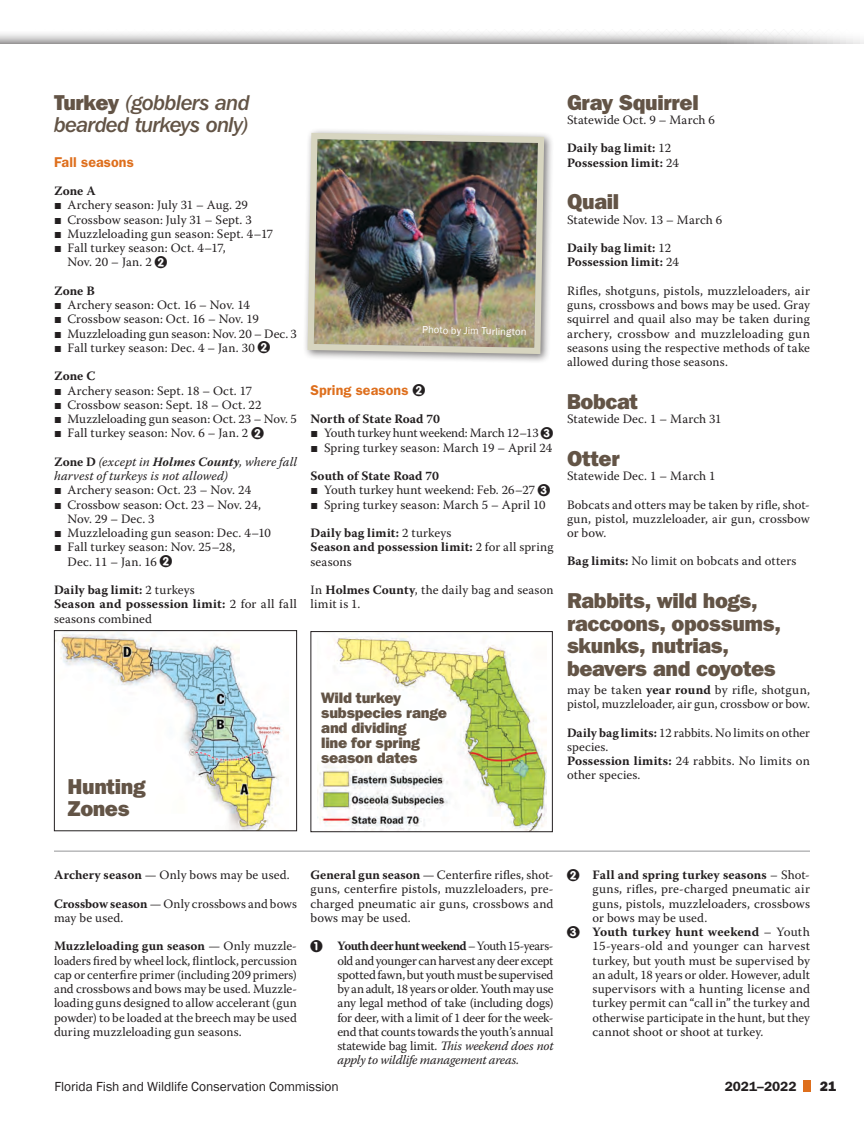
<style>
.page{position:relative;width:864px;height:1134px;background:#fff}
.page>*{position:absolute;margin:0;border:0;box-sizing:border-box;transform-origin:0 0}
.t1{font:800 21.3px/22.5px "Franklin Gothic IT Cby BT";letter-spacing:-.02em;color:#635446}
.t2{font:21.3px/22.5px "Franklin Gothic IT Cby BT Med Ital";letter-spacing:-.025em;color:#635446}
.t3{font:800 15px/15px "Franklin Gothic IT Cby BT";letter-spacing:-.015em;color:#635446}
.t4{font:600 14.25px "Franklin Gothic";letter-spacing:.005em;color:#de6f1d}
.t5{font:13.5px "Franklin Gothic";letter-spacing:-.005em;color:#231f20}
.t6{font:600 13.5px "Franklin Gothic";color:#231f20}
.t7{font:800 13.5px "Franklin Gothic IT Cby BT";color:#231f20}
.t8{font:12.75px/14.2px "Warnock Pro";letter-spacing:.01em;color:#231f20}
.t9{font:700 12.75px/14.2px "Warnock Pro";letter-spacing:.015em;color:#231f20}
.t10{font:italic 12.75px/14.2px "Warnock Pro";letter-spacing:.01em;color:#231f20}
.t11{font:12.75px "Warnock Pro";letter-spacing:-.015em;color:#231f20}
.t12{font:10.5px "Franklin Gothic";color:#fff}
.s1{font-family:"Franklin Gothic IT Cby BT";font-weight:800}
.s2{font-family:"Century"}
.s3{font-family:"Circled";font-size:15px}
.s4{font-weight:700;font-style:normal}
.s5{font-weight:700}
.s6{font-weight:400}
.s7{font-family:"Circled";font-weight:400;font-size:15px;color:#231f20}
.s8{font-style:italic}
.s9{font-family:"Circled";font-weight:400;font-size:15px}
</style>
<div class="page">
<div style="left:0;top:30px;width:864px;height:23px;background:#231f20;opacity:.9"></div>
<div style="left:0;top:45px;width:864px;height:8px;background:#fff"></div>
<hr style="left:54px;top:851px;width:756px;height:1px;background:#949698">
<img style="left:56px;top:634px;width:226px;height:195px">
<div style="left:54px;top:630px;width:243px;height:201px;border:1px solid #231f20"></div>
<img style="left:317px;top:636px;width:230px;height:194px">
<div style="left:310px;top:631px;width:243px;height:201px;border:1px solid #231f20"></div>
<div style="left:302px;top:128px;width:252px;height:236px;background:#231f20;opacity:.6"></div>
<img style="left:305px;top:130px;width:242px;height:227px">
<div style="left:803px;top:1080px;width:7px;height:11px;background:#de6f1d"></div>
<h1 class="t2" style="left:54px;top:91px;width:197px"><span class="s1">Turkey</span> (gobblers and bearded turkeys only)</h1>
<p class="t4" style="left:54px;top:153px;width:81px">Fall seasons</p>
<p class="t9" style="left:54px;top:183px;width:43px">Zone A</p>
<p class="t8" style="left:54px;top:198px;width:195px"><span class="s2">■</span> Archery season: July 31 – Aug. 29</p>
<p class="t8" style="left:54px;top:212px;width:199px"><span class="s2">■</span> Crossbow season: July 31 – Sept. 3</p>
<p class="t8" style="left:54px;top:226px;width:221px"><span class="s2">■</span> Muzzleloading gun season: Sept. 4–17</p>
<p class="t8" style="left:68px;top:240px;width:160px;text-indent:-14px"><span class="s2">■</span> Fall turkey season: Oct. 4–17,<br>Nov. 20 – Jan. 2 <span class="s3">2</span></p>
<p class="t9" style="left:54px;top:283px;width:42px">Zone B</p>
<p class="t8" style="left:54px;top:297px;width:197px"><span class="s2">■</span> Archery season: Oct. 16 – Nov. 14</p>
<p class="t8" style="left:54px;top:312px;width:207px"><span class="s2">■</span> Crossbow season: Oct. 16 – Nov. 19</p>
<p class="t8" style="left:54px;top:326px;width:245px"><span class="s2">■</span> Muzzleloading gun season: Nov. 20 – Dec. 3</p>
<p class="t8" style="left:54px;top:340px;width:218px"><span class="s2">■</span> Fall turkey season: Dec. 4 – Jan. 30 <span class="s3">2</span></p>
<p class="t9" style="left:54px;top:369px;width:43px">Zone C</p>
<p class="t8" style="left:54px;top:383px;width:200px"><span class="s2">■</span> Archery season: Sept. 18 – Oct. 17</p>
<p class="t8" style="left:54px;top:397px;width:209px"><span class="s2">■</span> Crossbow season: Sept. 18 – Oct. 22</p>
<p class="t8" style="left:54px;top:411px;width:244px"><span class="s2">■</span> Muzzleloading gun season: Oct. 23 – Nov. 5</p>
<p class="t8" style="left:54px;top:426px;width:212px"><span class="s2">■</span> Fall turkey season: Nov. 6 – Jan. 2 <span class="s3">2</span></p>
<p class="t10" style="left:54px;top:454px;width:245px"><span class="s4">Zone D</span> (except in <span class="s5">Holmes County</span>, where fall harvest of turkeys is not allowed)</p>
<p class="t8" style="left:54px;top:483px;width:199px"><span class="s2">■</span> Archery season: Oct. 23 – Nov. 24</p>
<p class="t8" style="left:68px;top:497px;width:195px;text-indent:-14px"><span class="s2">■</span> Crossbow season: Oct. 23 – Nov. 24,<br>Nov. 29 – Dec. 3</p>
<p class="t8" style="left:54px;top:525px;width:219px"><span class="s2">■</span> Muzzleloading gun season: Dec. 4–10</p>
<p class="t8" style="left:68px;top:540px;width:169px;text-indent:-14px"><span class="s2">■</span> Fall turkey season: Nov. 25–28,<br>Dec. 11 – Jan. 16 <span class="s3">2</span></p>
<p class="t9" style="left:54px;top:582px;width:244px">Daily bag limit: <span class="s6">2 turkeys<br></span>Season and possession limit: <span class="s6">2 for all fall seasons combined</span></p>
<p class="t12" style="left:422px;top:323px;width:106px;rotate:1deg">Photo by Jim Turlington</p>
<p class="t4" style="left:310px;top:381px;width:117px">Spring seasons <span class="s7">2</span></p>
<p class="t9" style="left:310px;top:411px;width:131px">North of State Road 70</p>
<p class="t11" style="left:310px;top:425px;width:245px"><span class="s2">■</span> Youth turkey hunt weekend: March 12–13 <span class="s3">3</span></p>
<p class="t8" style="left:310px;top:440px;width:243px"><span class="s2">■</span> Spring turkey season: March 19 – April 24</p>
<p class="t9" style="left:310px;top:468px;width:130px">South of State Road 70</p>
<p class="t8" style="left:310px;top:483px;width:242px"><span class="s2">■</span> Youth turkey hunt weekend: Feb. 26–27 <span class="s3">3</span></p>
<p class="t8" style="left:310px;top:497px;width:237px"><span class="s2">■</span> Spring turkey season: March 5 – April 10</p>
<p class="t9" style="left:310px;top:525px;width:244px">Daily bag limit: <span class="s6">2 turkeys<br></span>Season and possession limit: <span class="s6">2 for all spring seasons</span></p>
<p class="t8" style="left:310px;top:582px;width:245px">In <span class="s5">Holmes County</span>, the daily bag and season limit is 1.</p>
<h1 class="t1" style="left:68px;top:774px;width:80px">Hunting<br>Zones</h1>
<p class="t3" style="left:321px;top:690px;width:128px">Wild turkey subspecies range and dividing<br>line for spring season dates</p>
<h1 class="t1" style="left:567px;top:90px;width:133px">Gray Squirrel</h1>
<p class="t8" style="left:567px;top:112px;width:149px">Statewide Oct. 9 – March 6</p>
<p class="t9" style="left:567px;top:141px;width:113px">Daily bag limit: <span class="s6">12<br></span>Possession limit: <span class="s6">24</span></p>
<h1 class="t1" style="left:567px;top:190px;width:54px">Quail</h1>
<p class="t8" style="left:567px;top:212px;width:157px">Statewide Nov. 13 – March 6</p>
<p class="t9" style="left:567px;top:240px;width:113px">Daily bag limit: <span class="s6">12<br></span>Possession limit: <span class="s6">24</span></p>
<p class="t8" style="left:567px;top:283px;width:245px;text-align:justify">Rifles, shotguns, pistols, muzzleloaders, air guns, crossbows and bows may be used. Gray squirrel and quail also may be taken during archery, crossbow and muzzleloading gun seasons using the respective methods of take allowed during those seasons.</p>
<h1 class="t1" style="left:567px;top:389px;width:73px">Bobcat</h1>
<p class="t8" style="left:567px;top:411px;width:156px">Statewide Dec. 1 – March 31</p>
<h1 class="t1" style="left:567px;top:446px;width:55px">Otter</h1>
<p class="t8" style="left:567px;top:468px;width:150px">Statewide Dec. 1 – March 1</p>
<p class="t8" style="left:567px;top:497px;width:245px;text-align:justify">Bobcats and otters may be taken by rifle, shot&shy;gun, pistol, muzzleloader, air gun, crossbow or bow.</p>
<p class="t8" style="left:567px;top:554px;width:231px"><span class="s5">Bag limits:</span> No limit on bobcats and otters</p>
<h1 class="t1" style="left:567px;top:589px;width:216px">Rabbits, wild hogs, raccoons, opossums, skunks, nutrias, beavers and coyotes</h1>
<p class="t8" style="left:567px;top:682px;width:245px">may be taken <span class="s5">year round</span> by rifle, shotgun, pistol, muzzleloader, air gun, crossbow or bow.</p>
<p class="t8" style="left:567px;top:725px;width:245px"><span class="s5">Daily bag limits:</span> 12 rabbits. No limits on other species.<br><span class="s5">Possession limits:</span> 24 rabbits. No limits on other species.</p>
<p class="t8" style="left:54px;top:867px;width:237px"><span class="s5">Archery season</span> — Only bows may be used.</p>
<p class="t8" style="left:54px;top:896px;width:245px"><span class="s5">Crossbow season</span> — Only crossbows and bows may be used.</p>
<p class="t8" style="left:54px;top:939px;width:245px;text-align:justify"><span class="s5">Muzzleloading gun season</span> — Only muzzle&shy;loaders fired by wheel lock, flintlock, percussion cap or centerfire primer (including 209 primers) and crossbows and bows may be used. Muzzle&shy;loading guns designed to allow accelerant (gun powder) to be loaded at the breech may be used during muzzleloading gun seasons.</p>
<p class="t8" style="left:310px;top:867px;width:245px;text-align:justify"><span class="s5">General gun season</span> — Centerfire rifles, shot&shy;guns, centerfire pistols, muzzleloaders, pre&shy;charged pneumatic air guns, crossbows and bows may be used.</p>
<p class="t8" style="left:338px;top:939px;width:218px;text-align:justify;text-indent:-27px"><span class="s3">1</span> <span class="s5">Youth deer hunt weekend</span> – Youth 15-years&shy;old and younger can harvest any deer except spotted fawn, but youth must be supervised by an adult, 18 years or older. Youth may use any legal method of take (including dogs) for deer, with a limit of 1 deer for the week&shy;end that counts towards the youth’s annual statewide bag limit. <span class="s8">This weekend does not apply to wildlife management areas.</span></p>
<p class="t9" style="left:567px;top:867px;width:245px"><span class="s9">2</span> Fall and spring turkey seasons <span class="s6">– Shot-</span></p>
<p class="t8" style="left:592px;top:882px;width:219px">guns, rifles, pre-charged pneumatic air</p>
<p class="t8" style="left:592px;top:896px;width:219px">guns, pistols, muzzleloaders, crossbows</p>
<p class="t8" style="left:592px;top:910px;width:116px">or bows may be used.</p>
<p class="t9" style="left:567px;top:924px;width:244px"><span class="s9">3</span> Youth turkey hunt weekend <span class="s6">– Youth</span></p>
<p class="t8" style="left:592px;top:939px;width:219px">15-years-old and younger can harvest</p>
<p class="t8" style="left:592px;top:953px;width:219px">turkey, but youth must be supervised by</p>
<p class="t8" style="left:592px;top:967px;width:219px">an adult, 18 years or older. However, adult</p>
<p class="t8" style="left:592px;top:981px;width:219px">supervisors with a hunting license and</p>
<p class="t8" style="left:592px;top:996px;width:219px">turkey permit can “call in” the turkey and</p>
<p class="t8" style="left:592px;top:1010px;width:219px">otherwise participate in the hunt, but they</p>
<p class="t8" style="left:592px;top:1024px;width:172px">cannot shoot or shoot at turkey.</p>
<p class="t5" style="left:54px;top:1079px;width:286px">Florida Fish and Wildlife Conservation Commission</p>
<p class="t6" style="left:725px;top:1079px;width:73px">2021–2022</p>
<p class="t7" style="left:820px;top:1077px;width:18px">21</p>
</div>
